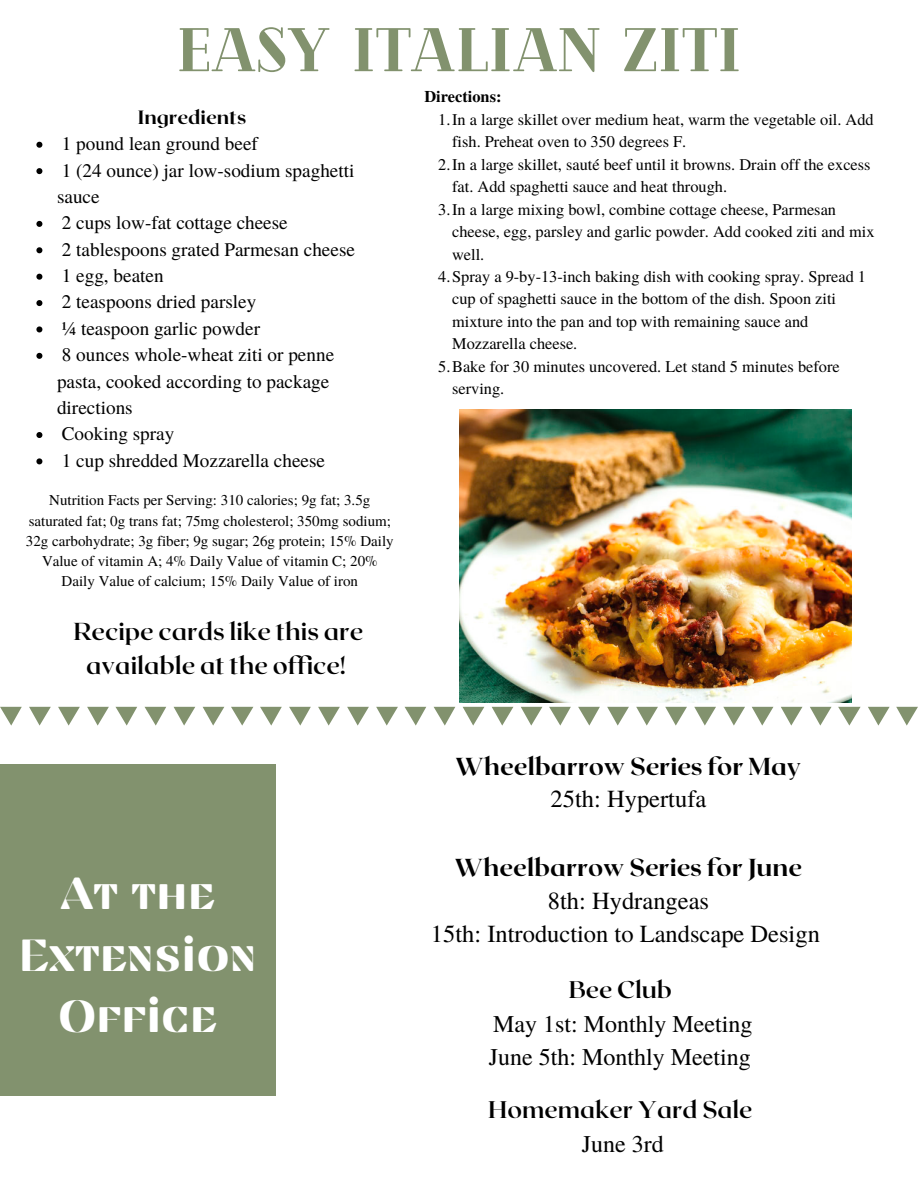
<style>
.page{position:relative;width:918px;height:1188px;background:#fff}
.page>*{position:absolute;margin:0;border:0;box-sizing:border-box;transform-origin:0 0}
.t1{font:900 61.5px "Cheque";color:#82926e}
.t2{font:45px/61.8px "Findel Display";color:#fff;text-align:center}
.t3{font:24.45px/33.8px "Te X Gyre Termes";color:#000;text-align:center}
.t4{font:800 24.45px "Roxborough CF";color:#000}
.t5{font:700 24.45px/34.2px "Roxborough CF";color:#000;text-align:center}
.t6{font:24px/32.7px "Te X Gyre Termes";color:#000}
.t7{font:700 24px "Roxborough CF";color:#000}
.t8{font:19.2px/26.4px "Te X Gyre Termes";color:#000}
.t9{font:800 19.2px "Roxborough CF";color:#000}
.t10{font:16.35px "Te X Gyre Termes";color:#000}
.t11{font:700 16.35px "Te X Gyre Termes";color:#000}
.t12{font:15px/20.2px "Te X Gyre Termes";color:#000;text-align:center}
</style>
<div class="page">
<div style="left:0;top:765px;width:275px;height:331px;background:#82926e"></div>
<svg style="left:0;top:707px;width:918px;height:19px"></svg>
<img style="left:459px;top:410px;width:393px;height:292px">
<svg style="left:36px;top:142px;width:6px;height:6px"></svg>
<svg style="left:36px;top:168px;width:6px;height:6px"></svg>
<svg style="left:36px;top:221px;width:6px;height:6px"></svg>
<svg style="left:36px;top:247px;width:6px;height:6px"></svg>
<svg style="left:36px;top:274px;width:6px;height:6px"></svg>
<svg style="left:36px;top:300px;width:6px;height:6px"></svg>
<svg style="left:36px;top:326px;width:6px;height:6px"></svg>
<svg style="left:36px;top:353px;width:6px;height:6px"></svg>
<svg style="left:36px;top:432px;width:6px;height:6px"></svg>
<svg style="left:36px;top:458px;width:6px;height:6px"></svg>
<h1 class="t1" style="left:176px;top:10px;width:568px">EASY ITALIAN ZITI</h1>
<p class="t11" style="left:424px;top:84px;width:79px">Directions:</p>
<p class="t9" style="left:138px;top:105px;width:110px">Ingredients</p>
<p class="t10" style="left:438px;top:107px;width:437px">1.In a large skillet over medium heat, warm the vegetable oil. Add</p>
<p class="t10" style="left:452px;top:130px;width:236px">fish. Preheat oven to 350 degrees F.</p>
<p class="t10" style="left:438px;top:152px;width:434px">2.In a large skillet, sauté beef until it browns. Drain off the excess</p>
<p class="t10" style="left:452px;top:175px;width:277px">fat. Add spaghetti sauce and heat through.</p>
<p class="t10" style="left:438px;top:197px;width:399px">3.In a large mixing bowl, combine cottage cheese, Parmesan</p>
<p class="t10" style="left:452px;top:220px;width:424px">cheese, egg, parsley and garlic powder. Add cooked ziti and mix</p>
<p class="t10" style="left:452px;top:242px;width:34px">well.</p>
<p class="t10" style="left:438px;top:265px;width:429px">4.Spray a 9-by-13-inch baking dish with cooking spray. Spread 1</p>
<p class="t10" style="left:452px;top:287px;width:386px">cup of spaghetti sauce in the bottom of the dish. Spoon ziti</p>
<p class="t10" style="left:452px;top:310px;width:358px">mixture into the pan and top with remaining sauce and</p>
<p class="t10" style="left:452px;top:332px;width:127px">Mozzarella cheese.</p>
<p class="t10" style="left:438px;top:355px;width:403px">5.Bake for 30 minutes uncovered. Let stand 5 minutes before</p>
<p class="t10" style="left:452px;top:377px;width:54px">serving.</p>
<p class="t8" style="left:57px;top:129px;width:299px">1 pound lean ground beef<br>1 (24 ounce) jar low-sodium spaghetti sauce<br>2 cups low-fat cottage cheese<br>2 tablespoons grated Parmesan cheese<br>1 egg, beaten<br>2 teaspoons dried parsley<br>¼ teaspoon garlic powder<br>8 ounces whole-wheat ziti or penne pasta, cooked according to package directions<br>Cooking spray<br>1 cup shredded Mozzarella cheese</p>
<p class="t12" style="left:26px;top:489px;width:369px">Nutrition Facts per Serving: 310 calories; 9g fat; 3.5g saturated fat; 0g trans fat; 75mg cholesterol; 350mg sodium; 32g carbohydrate; 3g fiber; 9g sugar; 26g protein; 15% Daily Value of vitamin A; 4% Daily Value of vitamin C; 20% Daily Value of calcium; 15% Daily Value of iron</p>
<h3 class="t5" style="left:74px;top:613px;width:291px">Recipe cards like this are available at the office!</h3>
<h2 class="t2" style="left:19px;top:862px;width:240px">At the<br>Extension<br>Office</h2>
<h3 class="t4" style="left:456px;top:750px;width:347px">Wheelbarrow Series for May</h3>
<h3 class="t3" style="left:551px;top:781px;width:157px">25th: Hypertufa</h3>
<h3 class="t4" style="left:455px;top:852px;width:349px">Wheelbarrow Series for June</h3>
<h3 class="t3" style="left:431px;top:882px;width:391px">8th: Hydrangeas<br>15th: Introduction to Landscape Design</h3>
<h3 class="t7" style="left:569px;top:974px;width:105px">Bee Club</h3>
<h3 class="t6" style="left:489px;top:1007px;width:265px">May 1st: Monthly Meeting<br>June 5th: Monthly Meeting</h3>
<h3 class="t7" style="left:488px;top:1094px;width:266px">Homemaker Yard Sale</h3>
<h3 class="t6" style="left:582px;top:1127px;width:83px">June 3rd</h3>
</div>
